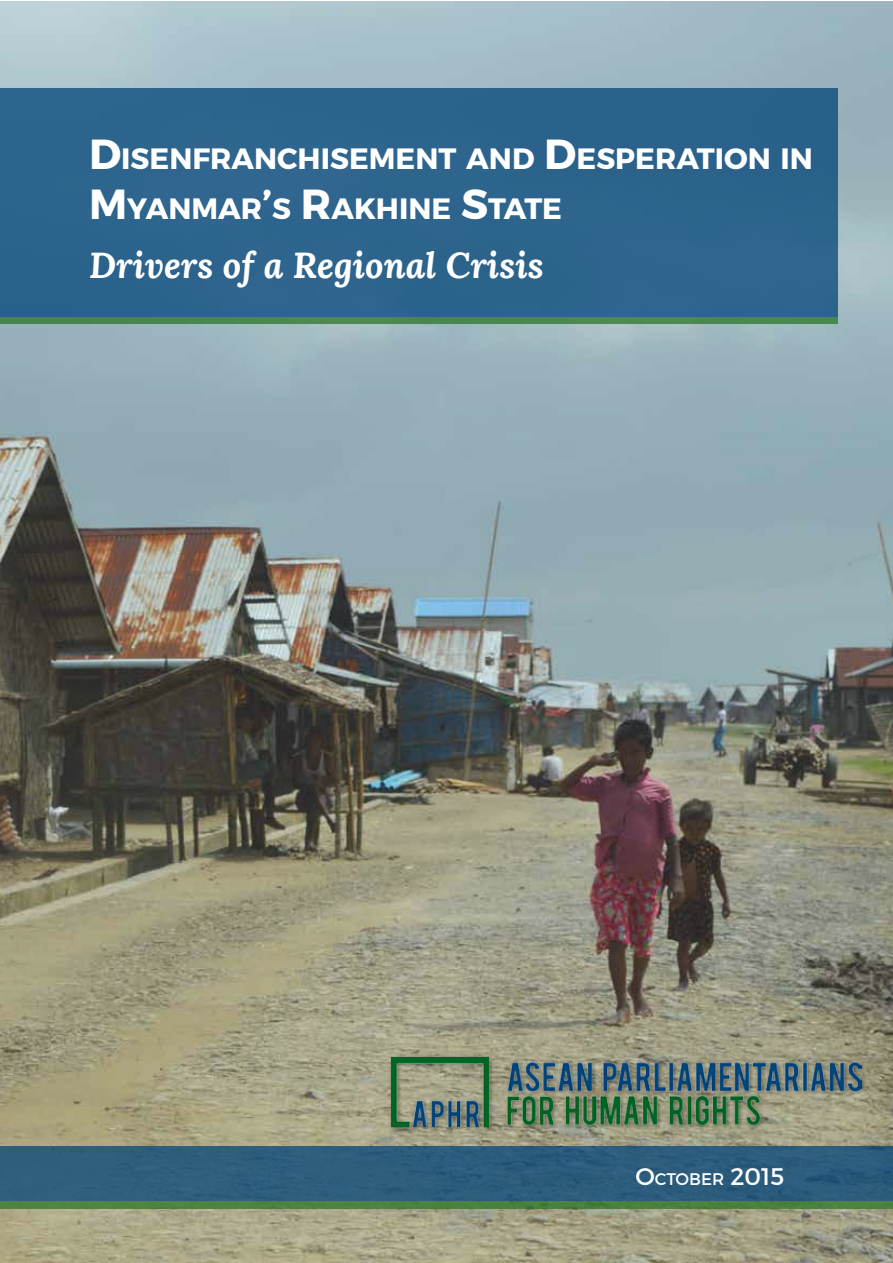
<style>
.page{position:relative;width:893px;height:1263px;background:#fff}
.page>*{position:absolute;margin:0;border:0;box-sizing:border-box;transform-origin:0 0}
.t1{font:italic 700 36px "Lora";color:#fff}
.t2{font:700 29.4px/50.4px "Montserrat";color:#fff}
.t3{font:16.8px "Montserrat";color:#fff}
.s1{font-size:42px}
.s2{font-size:24px}
</style>
<div class="page">
<img style="left:0;top:1px;width:892px;height:1262px">
<div style="left:1px;top:88px;width:837px;height:229px;background:#2d648d"></div>
<div style="left:0;top:1201px;width:892px;height:7px;background:#4b833e"></div>
<div style="left:0;top:1147px;width:892px;height:54px;background:#2d5d7d"></div>
<div style="left:1px;top:317px;width:837px;height:6px;background:#4a894d"></div>
<div style="left:388px;top:1055px;width:479px;height:78px;background:#000;opacity:.5"></div>
<img style="left:391px;top:1057px;width:470px;height:70px">
<p class="t2" style="left:89px;top:134px;width:725px"><span class="s1">D</span>ISENFRANCHISEMENT AND <span class="s1">D</span>ESPERATION IN<br><span class="s1">M</span>YANMAR<span class="s1">’</span>S <span class="s1">R</span>AKHINE <span class="s1">S</span>TATE</p>
<p class="t1" style="left:89px;top:241px;width:456px">Drivers of a Regional Crisis</p>
<p class="t3" style="left:635px;top:1169px;width:150px"><span class="s2">O</span>CTOBER <span class="s2">2015</span></p>
</div>
